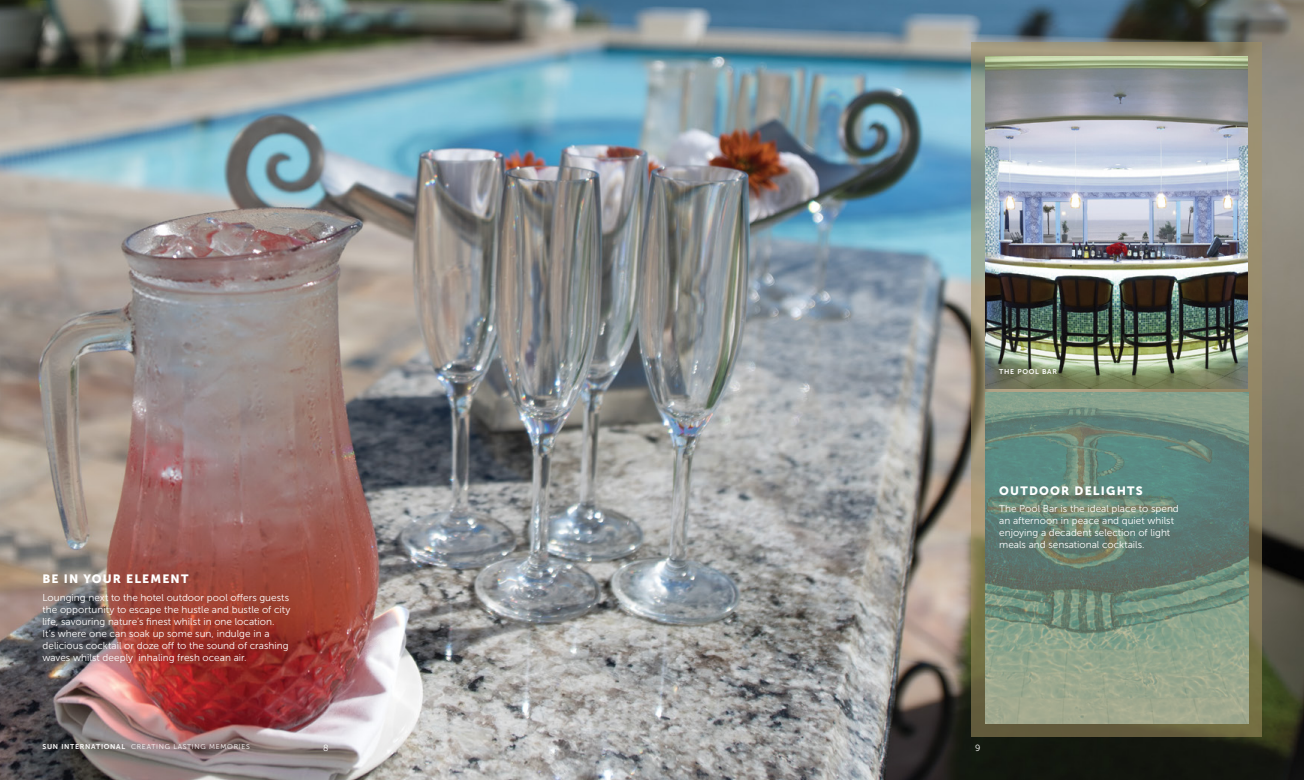
<style>
.page{position:relative;width:1304px;height:780px;background:#fff}
.page>*{position:absolute;margin:0;border:0;box-sizing:border-box;transform-origin:0 0}
.t1{font:12px "Museo Sans 900";letter-spacing:.1em;color:#fff}
.t2{font:10px/12px "Museo Sans 300";color:#fff}
.t3{font:9px "Museo Sans 300";color:#fff}
.t4{font:7px "Museo Sans 300";letter-spacing:.1em;color:#fff}
.t5{font:7px "Museo Sans 700";letter-spacing:.1em;color:#fff}
.s1{font-family:"Museo Sans 700"}
</style>
<div class="page">
<img style="left:0;top:0;width:1304px;height:780px">
<svg style="left:971px;top:43px;width:290px;height:694px;background:#7b8d7a"></svg>
<img style="left:985px;top:57px;width:262px;height:331px">
<p class="t5" style="left:999px;top:368px;width:59px">THE POOL BAR</p>
<p class="t1" style="left:43px;top:572px;width:147px">BE IN YOUR ELEMENT</p>
<p class="t2" style="left:43px;top:591px;width:249px">Lounging next to the hotel outdoor pool offers guests the opportunity to escape the hustle and bustle of city life, savouring nature’s finest whilst in one location.<br>It’s where one can soak up some sun, indulge in a delicious cocktail or doze off to the sound of crashing waves whilst deeply inhaling fresh ocean air.</p>
<p class="t1" style="left:999px;top:483px;width:145px">OUTDOOR DELIGHTS</p>
<p class="t2" style="left:999px;top:503px;width:181px">The Pool Bar is the ideal place to spend an afternoon in peace and quiet whilst enjoying a decadent selection of light meals and sensational cocktails.</p>
<p class="t4" style="left:43px;top:743px;width:209px"><span class="s1">SUN INTERNATIONAL</span> CREATING LASTING MEMORIES</p>
<p class="t3" style="left:323px;top:742px;width:7px">8</p>
<p class="t3" style="left:975px;top:742px;width:7px">9</p>
</div>
